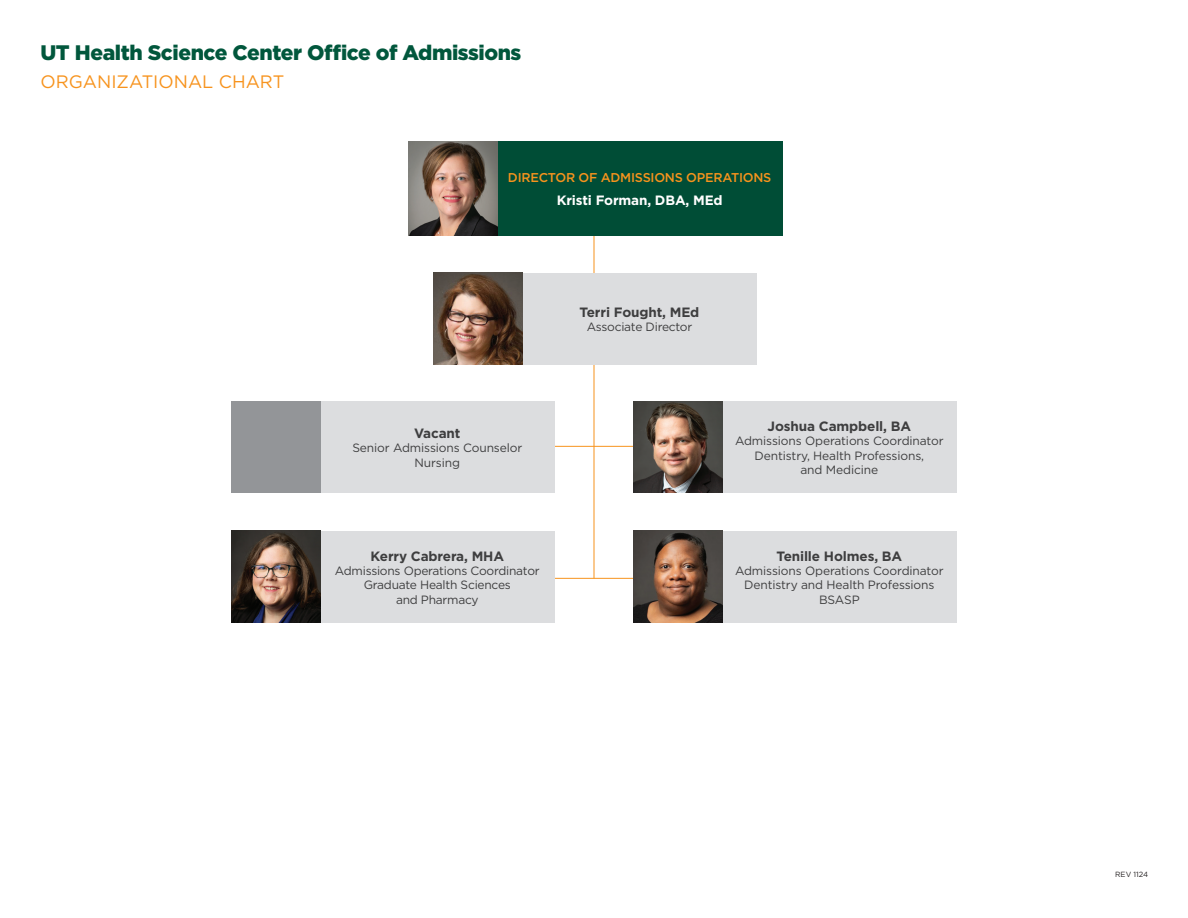
<style>
.page{position:relative;width:1188px;height:918px;background:#fff}
.page>*{position:absolute;margin:0;border:0;box-sizing:border-box;transform-origin:0 0}
.t1{font:900 21px "Gotham";letter-spacing:-.02em;color:#01573c}
.t2{font:18px "Gotham";color:#f7931d}
.t3{font:700 13.5px "Gotham";letter-spacing:-.01em;color:#3e3e3f}
.t4{font:700 13.5px "Gotham";letter-spacing:-.01em;color:#fff}
.t5{font:500 12.75px "Gotham";letter-spacing:-.02em;color:#f7931d}
.t6{font:12px/14.4px "Gotham";letter-spacing:-.01em;color:#3e3e3f;text-align:center}
.t7{font:7.5px "Gotham";color:#231f20}
</style>
<div class="page">
<hr style="left:594px;top:189px;width:1px;height:389px;background:#f7931d">
<hr style="left:477px;top:446px;width:244px;height:1px;background:#f7931d">
<hr style="left:477px;top:578px;width:244px;height:1px;background:#f7931d">
<div style="left:497px;top:141px;width:285px;height:95px;background:#004d36"></div>
<img style="left:409px;top:141px;width:88px;height:95px">
<div style="left:320px;top:401px;width:235px;height:92px;background:#dcdddf"></div>
<div style="left:231px;top:401px;width:89px;height:92px;background:#939598"></div>
<div style="left:522px;top:273px;width:235px;height:92px;background:#dcdddf"></div>
<img style="left:433px;top:273px;width:89px;height:92px">
<div style="left:722px;top:401px;width:235px;height:92px;background:#dcdddf"></div>
<img style="left:633px;top:401px;width:89px;height:92px">
<div style="left:722px;top:531px;width:235px;height:92px;background:#dcdddf"></div>
<img style="left:633px;top:531px;width:89px;height:92px">
<div style="left:320px;top:531px;width:235px;height:92px;background:#dcdddf"></div>
<img style="left:231px;top:531px;width:89px;height:92px">
<h1 class="t1" style="left:40px;top:38px;width:482px">UT Health Science Center Office of Admissions</h1>
<h2 class="t2" style="left:40px;top:70px;width:245px">ORGANIZATIONAL CHART</h2>
<p class="t5" style="left:508px;top:170px;width:265px">DIRECTOR OF ADMISSIONS OPERATIONS</p>
<p class="t4" style="left:557px;top:192px;width:167px">Kristi Forman, DBA, MEd</p>
<p class="t3" style="left:414px;top:424px;width:48px">Vacant</p>
<p class="t6" style="left:352px;top:441px;width:171px">Senior Admissions Counselor<br>Nursing</p>
<p class="t3" style="left:371px;top:547px;width:135px">Kerry Cabrera, MHA</p>
<p class="t6" style="left:335px;top:563px;width:206px">Admissions Operations Coordinator<br>Graduate Health Sciences<br>and Pharmacy</p>
<p class="t3" style="left:580px;top:303px;width:121px">Terri Fought, MEd</p>
<p class="t6" style="left:587px;top:320px;width:107px">Associate Director</p>
<p class="t3" style="left:768px;top:417px;width:145px">Joshua Campbell, BA</p>
<p class="t6" style="left:735px;top:433px;width:210px">Admissions Operations Coordinator<br>Dentistry, Health Professions,<br>and Medicine</p>
<p class="t3" style="left:776px;top:547px;width:127px">Tenille Holmes, BA</p>
<p class="t6" style="left:735px;top:563px;width:210px">Admissions Operations Coordinator<br>Dentistry and Health Professions<br>BSASP</p>
<p class="t7" style="left:1115px;top:870px;width:35px">REV 1124</p>
</div>
